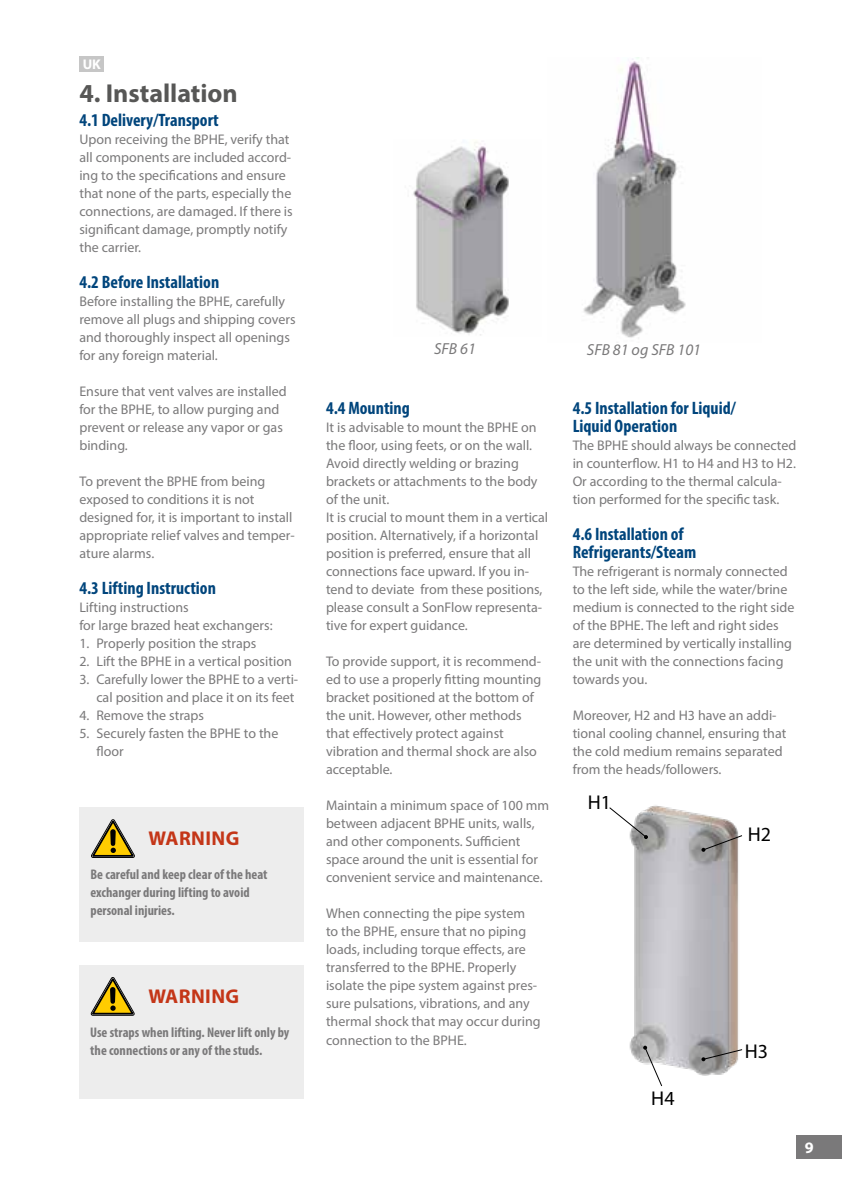
<style>
.page{position:relative;width:842px;height:1191px;background:#fff}
.page>*{position:absolute;margin:0;border:0;box-sizing:border-box;transform-origin:0 0}
.t1{font:700 26px "Myriad Pro";color:#575756}
.t2{font:700 20px "Myriad Pro";letter-spacing:.02em;color:#c43618}
.t3{font:20px "Myriad Pro";color:#000}
.t4{font:700 condensed 18px/18px "Myriad Pro";color:#00457c}
.t5{font:italic 16px "Myriad Pro";color:#7a797a}
.t6{font:700 16px "Myriad Pro";color:#fff}
.t7{font:14px/18px "Myriad Pro";color:#7a797a}
.t8{font:700 condensed 14px/18px "Myriad Pro";color:#7a797a}
.t9{font:700 14px "Myriad Pro";color:#fff}
</style>
<div class="page">
<div style="left:797px;top:1135px;width:45px;height:24px;background:#7a797a"></div>
<img style="left:583px;top:58px;width:103px;height:280px">
<img style="left:413px;top:141px;width:96px;height:195px">
<div style="left:79px;top:965px;width:224px;height:133px;background:#ededed"></div>
<svg style="left:90px;top:977px;width:45px;height:39px"></svg>
<div style="left:79px;top:807px;width:225px;height:134px;background:#ededed"></div>
<svg style="left:91px;top:819px;width:44px;height:39px"></svg>
<div style="left:79px;top:56px;width:25px;height:16px;background:#c6c6c6"></div>
<img style="left:629px;top:805px;width:110px;height:271px">
<svg style="left:609px;top:806px;width:39px;height:33px"></svg>
<svg style="left:701px;top:834px;width:41px;height:18px"></svg>
<svg style="left:701px;top:1048px;width:42px;height:13px"></svg>
<svg style="left:643px;top:1045px;width:20px;height:42px"></svg>
<p class="t9" style="left:83px;top:56px;width:20px">UK</p>
<h1 class="t1" style="left:79px;top:76px;width:160px">4. Installation</h1>
<p class="t4" style="left:79px;top:111px;width:141px">4.1 Delivery/Transport</p>
<p class="t7" style="left:79px;top:130px;width:215px">Upon receiving the BPHE, verify that all components are included accord&shy;ing to the specifications and ensure that none of the parts, especially the connections, are damaged. If there is significant damage, promptly notify the carrier.</p>
<p class="t4" style="left:79px;top:273px;width:141px">4.2 Before Installation</p>
<p class="t7" style="left:79px;top:292px;width:218px">Before installing the BPHE, carefully remove all plugs and shipping covers and thoroughly inspect all openings for any foreign material.</p>
<p class="t7" style="left:79px;top:382px;width:209px">Ensure that vent valves are installed for the BPHE, to allow purging and prevent or release any vapor or gas binding.</p>
<p class="t7" style="left:79px;top:472px;width:217px">To prevent the BPHE from being exposed to conditions it is not designed for, it is important to install appropriate relief valves and temper&shy;ature alarms.</p>
<p class="t4" style="left:79px;top:579px;width:138px">4.3 Lifting Instruction</p>
<p class="t7" style="left:79px;top:598px;width:195px">Lifting instructions<br>for large brazed heat exchangers:</p>
<p class="t7" style="left:79px;top:634px;width:178px">1. Properly position the straps</p>
<p class="t7" style="left:79px;top:652px;width:214px">2. Lift the BPHE in a vertical position</p>
<p class="t7" style="left:79px;top:670px;width:220px;text-align:right">3. Carefully lower the BPHE to a verti&shy;cal position and place it on its feet</p>
<p class="t7" style="left:79px;top:706px;width:126px">4. Remove the straps</p>
<p class="t7" style="left:96px;top:724px;width:184px;text-indent:-17px">5. Securely fasten the BPHE to the floor</p>
<h2 class="t2" style="left:149px;top:825px;width:92px">WARNING</h2>
<p class="t8" style="left:90px;top:865px;width:179px">Be careful and keep clear of the heat exchanger during lifting to avoid personal injuries.</p>
<h2 class="t2" style="left:148px;top:983px;width:92px">WARNING</h2>
<p class="t8" style="left:90px;top:1022px;width:201px">Use straps when lifting. Never lift only by the connections or any of the studs.</p>
<p class="t5" style="left:434px;top:339px;width:43px">SFB 61</p>
<p class="t5" style="left:587px;top:339px;width:116px">SFB 81 og SFB 101</p>
<p class="t4" style="left:326px;top:399px;width:85px">4.4 Mounting</p>
<p class="t7" style="left:326px;top:418px;width:224px">It is advisable to mount the BPHE on the floor, using feets, or on the wall.<br>Avoid directly welding or brazing brackets or attachments to the body of the unit.<br>It is crucial to mount them in a vertical position. Alternatively, if a horizontal position is preferred, ensure that all connections face upward. If you in&shy;tend to deviate from these positions, please consult a SonFlow representa&shy;tive for expert guidance.</p>
<p class="t7" style="left:326px;top:652px;width:217px">To provide support, it is recommend&shy;ed to use a properly fitting mounting bracket positioned at the bottom of the unit. However, other methods that effectively protect against vibration and thermal shock are also acceptable.</p>
<p class="t7" style="left:326px;top:796px;width:225px">Maintain a minimum space of 100 mm between adjacent BPHE units, walls, and other components. Sufficient space around the unit is essential for convenient service and maintenance.</p>
<p class="t7" style="left:326px;top:904px;width:216px">When connecting the pipe system to the BPHE, ensure that no piping loads, including torque effects, are transferred to the BPHE. Properly isolate the pipe system against pres&shy;sure pulsations, vibrations, and any thermal shock that may occur during connection to the BPHE.</p>
<p class="t4" style="left:573px;top:399px;width:165px">4.5 Installation for Liquid/<br>Liquid Operation</p>
<p class="t7" style="left:573px;top:436px;width:225px">The BPHE should always be connected in counterflow. H1 to H4 and H3 to H2.<br>Or according to the thermal calcula&shy;tion performed for the specific task.</p>
<p class="t4" style="left:573px;top:525px;width:125px">4.6 Installation of<br>Refrigerants/Steam</p>
<p class="t7" style="left:573px;top:562px;width:223px">The refrigerant is normaly connected to the left side, while the water/brine medium is connected to the right side of the BPHE. The left and right sides are determined by vertically installing the unit with the connections facing towards you.</p>
<p class="t7" style="left:573px;top:706px;width:215px">Moreover, H2 and H3 have an addi&shy;tional cooling channel, ensuring that the cold medium remains separated from the heads/followers.</p>
<h2 class="t3" style="left:588px;top:789px;width:25px">H1</h2>
<h2 class="t3" style="left:748px;top:821px;width:25px">H2</h2>
<h2 class="t3" style="left:651px;top:1086px;width:25px">H4</h2>
<h2 class="t3" style="left:745px;top:1038px;width:25px">H3</h2>
<p class="t6" style="left:805px;top:1137px;width:10px">9</p>
</div>
